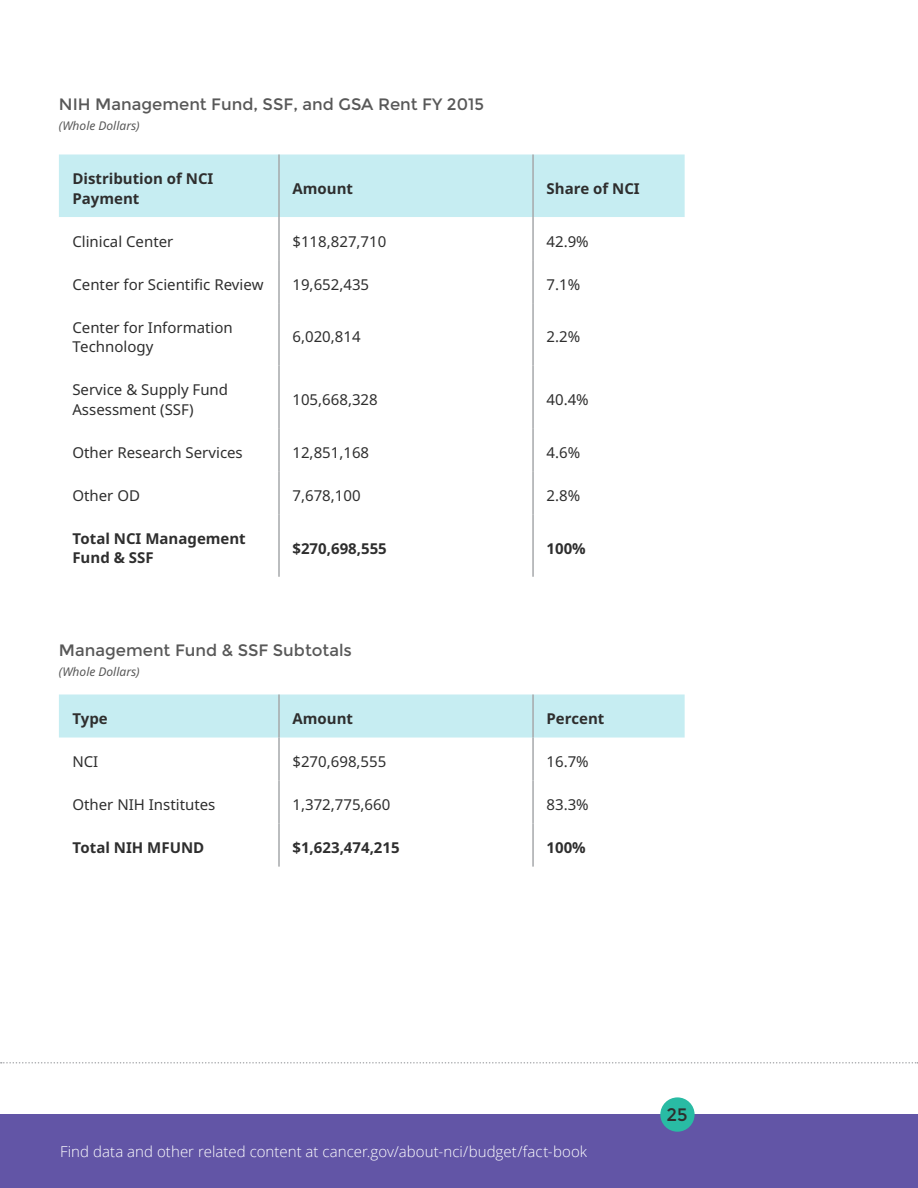
<style>
.page{position:relative;width:918px;height:1188px;background:#fff}
.page>*{position:absolute;margin:0;border:0;box-sizing:border-box;transform-origin:0 0}
.t1{font:18px "Montserrat";color:#2e2e2e}
.Table_Title{font:16.5px "Montserrat";color:#585858}
.Bold_H4{font:15px/19.5px "Noto Sans";color:#2e2e2e}
.Bold_H4-2{font:700 15px/19.5px "Noto Sans";color:#2e2e2e}
.t2{font:300 15px "Open Sans";letter-spacing:.005em;color:#fff}
.Table_Subtitle{font:italic 12px "Noto Sans";color:#585858}
</style>
<div class="page">
<div style="left:0;top:1115px;width:918px;height:73px;background:#6255a6"></div>
<div style="left:660px;top:1097px;width:35px;height:35px;background:#29bba4;border-radius:50%"></div>
<svg style="left:1px;top:1062px;width:917px;height:2px"></svg>
<div style="left:59px;top:154px;width:626px;height:63px;background:#c6edf2"></div>
<hr style="left:278px;top:155px;width:2px;height:62px;background:#a6a8aa">
<hr style="left:532px;top:155px;width:2px;height:62px;background:#a6a8aa">
<hr style="left:278px;top:217px;width:2px;height:43px;background:#a6a8aa">
<hr style="left:532px;top:217px;width:2px;height:43px;background:#a6a8aa">
<hr style="left:278px;top:260px;width:2px;height:43px;background:#a6a8aa">
<hr style="left:532px;top:260px;width:2px;height:43px;background:#a6a8aa">
<hr style="left:278px;top:303px;width:2px;height:63px;background:#a6a8aa">
<hr style="left:532px;top:303px;width:2px;height:63px;background:#a6a8aa">
<hr style="left:278px;top:366px;width:2px;height:62px;background:#a6a8aa">
<hr style="left:532px;top:366px;width:2px;height:62px;background:#a6a8aa">
<hr style="left:278px;top:428px;width:2px;height:43px;background:#a6a8aa">
<hr style="left:532px;top:428px;width:2px;height:43px;background:#a6a8aa">
<hr style="left:278px;top:471px;width:2px;height:43px;background:#a6a8aa">
<hr style="left:532px;top:471px;width:2px;height:43px;background:#a6a8aa">
<hr style="left:278px;top:514px;width:2px;height:63px;background:#a6a8aa">
<hr style="left:532px;top:514px;width:2px;height:63px;background:#a6a8aa">
<div style="left:59px;top:694px;width:626px;height:44px;background:#c6edf2"></div>
<hr style="left:278px;top:695px;width:2px;height:43px;background:#a6a8aa">
<hr style="left:532px;top:695px;width:2px;height:43px;background:#a6a8aa">
<hr style="left:278px;top:738px;width:2px;height:43px;background:#a6a8aa">
<hr style="left:532px;top:738px;width:2px;height:43px;background:#a6a8aa">
<hr style="left:278px;top:781px;width:2px;height:43px;background:#a6a8aa">
<hr style="left:532px;top:781px;width:2px;height:43px;background:#a6a8aa">
<hr style="left:278px;top:824px;width:2px;height:43px;background:#a6a8aa">
<hr style="left:532px;top:824px;width:2px;height:43px;background:#a6a8aa">
<p class="Table_Title" style="left:59px;top:95px;width:427px">NIH Management Fund, SSF, and GSA Rent FY 2015</p>
<p class="Table_Subtitle" style="left:59px;top:117px;width:82px">(Whole Dollars)</p>
<p class="Bold_H4-2" style="left:72px;top:168px;width:143px">Distribution of NCI<br>Payment</p>
<p class="Bold_H4-2" style="left:292px;top:178px;width:62px">Amount</p>
<p class="Bold_H4-2" style="left:547px;top:178px;width:95px">Share of NCI</p>
<p class="Bold_H4" style="left:72px;top:231px;width:103px">Clinical Center</p>
<p class="Bold_H4" style="left:292px;top:231px;width:95px">$118,827,710</p>
<p class="Bold_H4" style="left:547px;top:231px;width:44px">42.9%</p>
<p class="Bold_H4" style="left:72px;top:274px;width:193px">Center for Scientific Review</p>
<p class="Bold_H4" style="left:292px;top:274px;width:78px">19,652,435</p>
<p class="Bold_H4" style="left:547px;top:274px;width:35px">7.1%</p>
<p class="Bold_H4" style="left:72px;top:317px;width:162px">Center for Information<br>Technology</p>
<p class="Bold_H4" style="left:292px;top:327px;width:70px">6,020,814</p>
<p class="Bold_H4" style="left:547px;top:327px;width:35px">2.2%</p>
<p class="Bold_H4" style="left:72px;top:380px;width:157px">Service &amp; Supply Fund<br>Assessment (SSF)</p>
<p class="Bold_H4" style="left:292px;top:389px;width:87px">105,668,328</p>
<p class="Bold_H4" style="left:547px;top:389px;width:44px">40.4%</p>
<p class="Bold_H4" style="left:72px;top:442px;width:172px">Other Research Services</p>
<p class="Bold_H4" style="left:292px;top:442px;width:78px">12,851,168</p>
<p class="Bold_H4" style="left:547px;top:442px;width:35px">4.6%</p>
<p class="Bold_H4" style="left:72px;top:485px;width:69px">Other OD</p>
<p class="Bold_H4" style="left:292px;top:485px;width:70px">7,678,100</p>
<p class="Bold_H4" style="left:547px;top:485px;width:35px">2.8%</p>
<p class="Bold_H4-2" style="left:72px;top:528px;width:175px">Total NCI Management<br>Fund &amp; SSF</p>
<p class="Bold_H4-2" style="left:292px;top:538px;width:96px">$270,698,555</p>
<p class="Bold_H4-2" style="left:547px;top:538px;width:41px">100%</p>
<p class="Table_Title" style="left:59px;top:641px;width:295px">Management Fund &amp; SSF Subtotals</p>
<p class="Table_Subtitle" style="left:59px;top:663px;width:82px">(Whole Dollars)</p>
<p class="Bold_H4-2" style="left:72px;top:708px;width:37px">Type</p>
<p class="Bold_H4-2" style="left:292px;top:708px;width:62px">Amount</p>
<p class="Bold_H4-2" style="left:547px;top:708px;width:59px">Percent</p>
<p class="Bold_H4" style="left:72px;top:752px;width:27px">NCI</p>
<p class="Bold_H4" style="left:292px;top:752px;width:95px">$270,698,555</p>
<p class="Bold_H4" style="left:547px;top:752px;width:44px">16.7%</p>
<p class="Bold_H4" style="left:72px;top:795px;width:145px">Other NIH Institutes</p>
<p class="Bold_H4" style="left:292px;top:795px;width:99px">1,372,775,660</p>
<p class="Bold_H4" style="left:547px;top:795px;width:44px">83.3%</p>
<p class="Bold_H4-2" style="left:72px;top:838px;width:133px">Total NIH MFUND</p>
<p class="Bold_H4-2" style="left:292px;top:838px;width:109px">$1,623,474,215</p>
<p class="Bold_H4-2" style="left:547px;top:838px;width:41px">100%</p>
<p class="t2" style="left:60px;top:1141px;width:529px">Find data and other related content at cancer.gov/about-nci/budget/fact-book</p>
<p class="t1" style="left:667px;top:1104px;width:23px">25</p>
</div>
